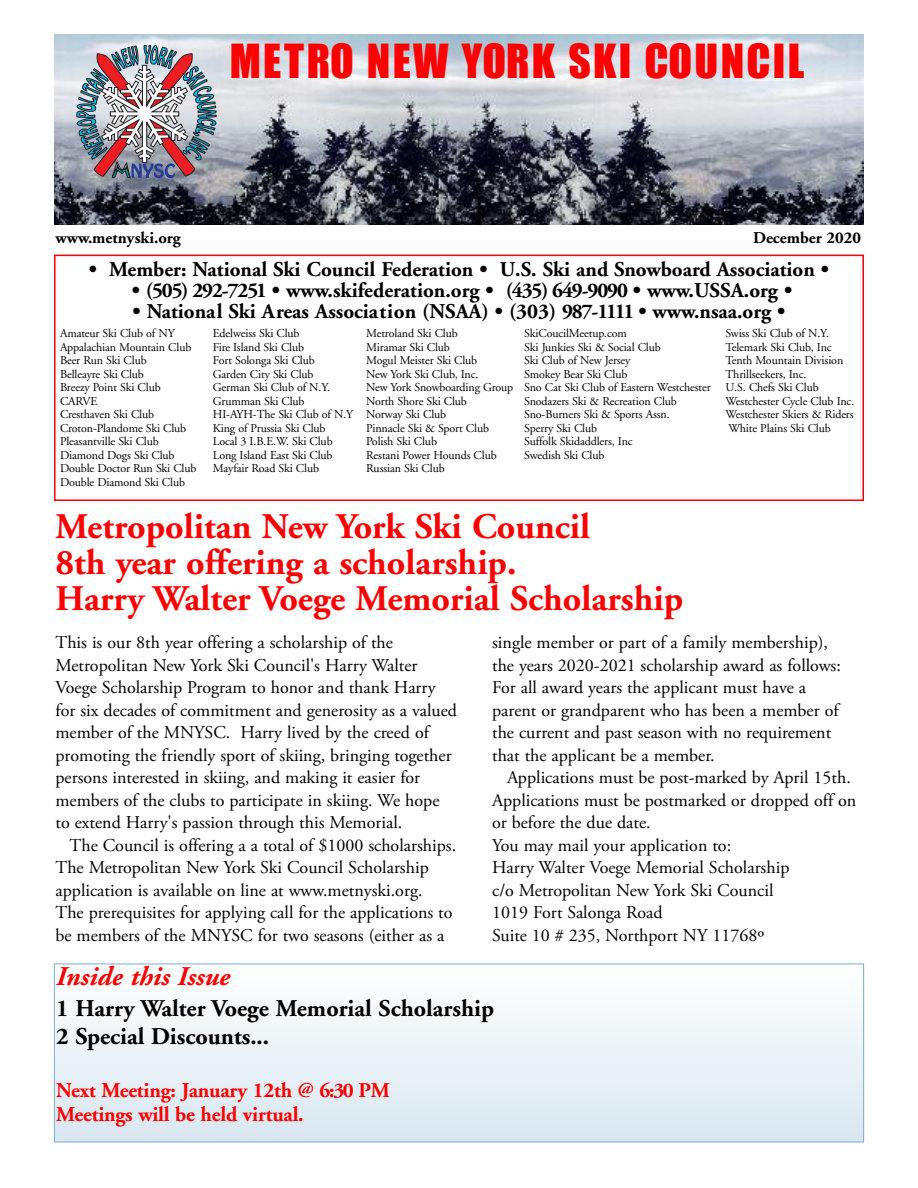
<style>
.page{position:relative;width:918px;height:1188px;background:#fff}
.page>*{position:absolute;margin:0;border:0;box-sizing:border-box;transform-origin:0 0}
.t1{font:43.5px "Impact";letter-spacing:.055em;color:#f00}
.t2{font:700 36px/36px "Adobe Garamond";color:#f00}
.t3{font:italic 700 27px "Adobe Garamond";color:#f00}
.t4{font:700 24px/28.8px "Adobe Garamond";color:#000}
.t5{font:700 21px "Adobe Garamond";color:#000}
.t6{font:700 21px/24px "Adobe Garamond";letter-spacing:-.01em;color:#f00}
.t7{font:18px/22.5px "Adobe Garamond Pro";color:#000}
.t8{font:700 16.5px "Adobe Garamond";color:#000}
.t9{font:12px "Adobe Garamond";letter-spacing:-.01em;color:#000}
</style>
<div class="page">
<img style="left:54px;top:34px;width:810px;height:191px">
<svg style="left:77px;top:45px;width:139px;height:133px;background:#9e959e"></svg>
<div style="left:54px;top:255px;width:810px;height:246px;border:2px solid #f00"></div>
<div style="left:55px;top:964px;width:808px;height:178px;background:linear-gradient(to bottom,#fff,#d9e7f1)"></div>
<div style="left:54px;top:964px;width:810px;height:178px;border:1px solid #7caece"></div>
<h1 class="t1" style="left:230px;top:38px;width:576px">METRO NEW YORK SKI COUNCIL</h1>
<p class="t8" style="left:56px;top:231px;width:127px">www.metnyski.org</p>
<p class="t8" style="left:753px;top:231px;width:109px">December 2020</p>
<p class="t5" style="left:89px;top:261px;width:742px">• Member: National Ski Council Federation • U.S. Ski and Snowboard Association •</p>
<p class="t5" style="left:132px;top:282px;width:662px">• (505) 292-7251 • www.skifederation.org • (435) 649-9090 • www.USSA.org •</p>
<p class="t5" style="left:132px;top:303px;width:655px">• National Ski Areas Association (NSAA) • (303) 987-1111 • www.nsaa.org •</p>
<p class="t9" style="left:60px;top:329px;width:116px">Amateur Ski Club of NY</p>
<p class="t9" style="left:213px;top:329px;width:88px">Edelweiss Ski Club</p>
<p class="t9" style="left:366px;top:329px;width:93px">Metroland Ski Club</p>
<p class="t9" style="left:524px;top:329px;width:104px">SkiCoucilMeetup.com</p>
<p class="t9" style="left:725px;top:329px;width:105px">Swiss Ski Club of N.Y.</p>
<p class="t9" style="left:60px;top:342px;width:133px">Appalachian Mountain Club</p>
<p class="t9" style="left:213px;top:342px;width:93px">Fire Island Ski Club</p>
<p class="t9" style="left:366px;top:342px;width:85px">Miramar Ski Club</p>
<p class="t9" style="left:524px;top:342px;width:138px">Ski Junkies Ski &amp; Social Club</p>
<p class="t9" style="left:725px;top:342px;width:108px">Telemark Ski Club, Inc</p>
<p class="t9" style="left:60px;top:356px;width:88px">Beer Run Ski Club</p>
<p class="t9" style="left:213px;top:356px;width:103px">Fort Solonga Ski Club</p>
<p class="t9" style="left:366px;top:356px;width:113px">Mogul Meister Ski Club</p>
<p class="t9" style="left:524px;top:356px;width:108px">Ski Club of New Jersey</p>
<p class="t9" style="left:725px;top:356px;width:119px">Tenth Mountain Division</p>
<p class="t9" style="left:60px;top:369px;width:85px">Belleayre Ski Club</p>
<p class="t9" style="left:213px;top:369px;width:102px">Garden City Ski Club</p>
<p class="t9" style="left:366px;top:369px;width:114px">New York Ski Club, Inc.</p>
<p class="t9" style="left:524px;top:369px;width:105px">Smokey Bear Ski Club</p>
<p class="t9" style="left:725px;top:369px;width:83px">Thrillseekers, Inc.</p>
<p class="t9" style="left:60px;top:383px;width:102px">Breezy Point Ski Club</p>
<p class="t9" style="left:213px;top:383px;width:119px">German Ski Club of N.Y.</p>
<p class="t9" style="left:366px;top:383px;width:454px">New York Snowboarding Group Sno Cat Ski Club of Eastern Westchester U.S. Chefs Ski Club</p>
<p class="t9" style="left:60px;top:396px;width:39px">CARVE</p>
<p class="t9" style="left:213px;top:396px;width:93px">Grumman Ski Club</p>
<p class="t9" style="left:366px;top:396px;width:102px">North Shore Ski Club</p>
<p class="t9" style="left:524px;top:396px;width:154px">Snodazers Ski &amp; Recreation Club</p>
<p class="t9" style="left:725px;top:396px;width:130px">Westchester Cycle Club Inc.</p>
<p class="t9" style="left:60px;top:410px;width:96px">Cresthaven Ski Club</p>
<p class="t9" style="left:213px;top:410px;width:235px">HI-AYH-The Ski Club of N.Y Norway Ski Club</p>
<p class="t9" style="left:524px;top:410px;width:147px">Sno-Burners Ski &amp; Sports Assn.</p>
<p class="t9" style="left:725px;top:410px;width:130px">Westchester Skiers &amp; Riders</p>
<p class="t9" style="left:60px;top:423px;width:128px">Croton-Plandome Ski Club</p>
<p class="t9" style="left:213px;top:423px;width:114px">King of Prussia Ski Club</p>
<p class="t9" style="left:366px;top:423px;width:124px">Pinnacle Ski &amp; Sport Club</p>
<p class="t9" style="left:524px;top:423px;width:74px">Sperry Ski Club</p>
<p class="t9" style="left:728px;top:423px;width:104px">White Plains Ski Club</p>
<p class="t9" style="left:60px;top:437px;width:100px">Pleasantville Ski Club</p>
<p class="t9" style="left:213px;top:437px;width:121px">Local 3 I.B.E.W. Ski Club</p>
<p class="t9" style="left:366px;top:437px;width:72px">Polish Ski Club</p>
<p class="t9" style="left:524px;top:437px;width:110px">Suffolk Skidaddlers, Inc</p>
<p class="t9" style="left:60px;top:450px;width:116px">Diamond Dogs Ski Club</p>
<p class="t9" style="left:213px;top:450px;width:121px">Long Island East Ski Club</p>
<p class="t9" style="left:366px;top:450px;width:132px">Restani Power Hounds Club</p>
<p class="t9" style="left:524px;top:450px;width:82px">Swedish Ski Club</p>
<p class="t9" style="left:60px;top:464px;width:138px">Double Doctor Run Ski Club</p>
<p class="t9" style="left:213px;top:464px;width:108px">Mayfair Road Ski Club</p>
<p class="t9" style="left:366px;top:464px;width:80px">Russian Ski Club</p>
<p class="t9" style="left:60px;top:477px;width:127px">Double Diamond Ski Club</p>
<h2 class="t2" style="left:56px;top:511px;width:629px">Metropolitan New York Ski Council<br>8th year offering a scholarship.<br>Harry Walter Voege Memorial Scholarship</h2>
<p class="t7" style="left:55px;top:633px;width:403px">This is our 8th year offering a scholarship of the Metropolitan New York Ski Council's Harry Walter Voege Scholarship Program to honor and thank Harry for six decades of commitment and generosity as a valued member of the MNYSC. Harry lived by the creed of promoting the friendly sport of skiing, bringing together persons interested in skiing, and making it easier for members of the clubs to participate in skiing. We hope to extend Harry's passion through this Memorial.</p>
<p class="t7" style="left:55px;top:835px;width:402px;text-indent:14px">The Council is offering a a total of $1000 scholarships.<br>The Metropolitan New York Ski Council Scholarship application is available on line at www.metnyski.org.<br>The prerequisites for applying call for the applications to be members of the MNYSC for two seasons (either as a</p>
<p class="t7" style="left:492px;top:633px;width:350px">single member or part of a family membership), the years 2020-2021 scholarship award as follows:<br>For all award years the applicant must have a parent or grandparent who has been a member of the current and past season with no requirement that the applicant be a member.</p>
<p class="t7" style="left:492px;top:768px;width:366px;text-indent:15px">Applications must be post-marked by April 15th.<br>Applications must be postmarked or dropped off on or before the due date.<br>You may mail your application to:<br>Harry Walter Voege Memorial Scholarship<br>c/o Metropolitan New York Ski Council<br>1019 Fort Salonga Road<br>Suite 10 # 235, Northport NY 11768º</p>
<h3 class="t3" style="left:56px;top:966px;width:175px">Inside this Issue</h3>
<h3 class="t4" style="left:56px;top:996px;width:439px">1 Harry Walter Voege Memorial Scholarship<br>2 Special Discounts...</h3>
<p class="t6" style="left:56px;top:1080px;width:335px">Next Meeting: January 12th @ 6:30 PM<br>Meetings will be held virtual.</p>
</div>
